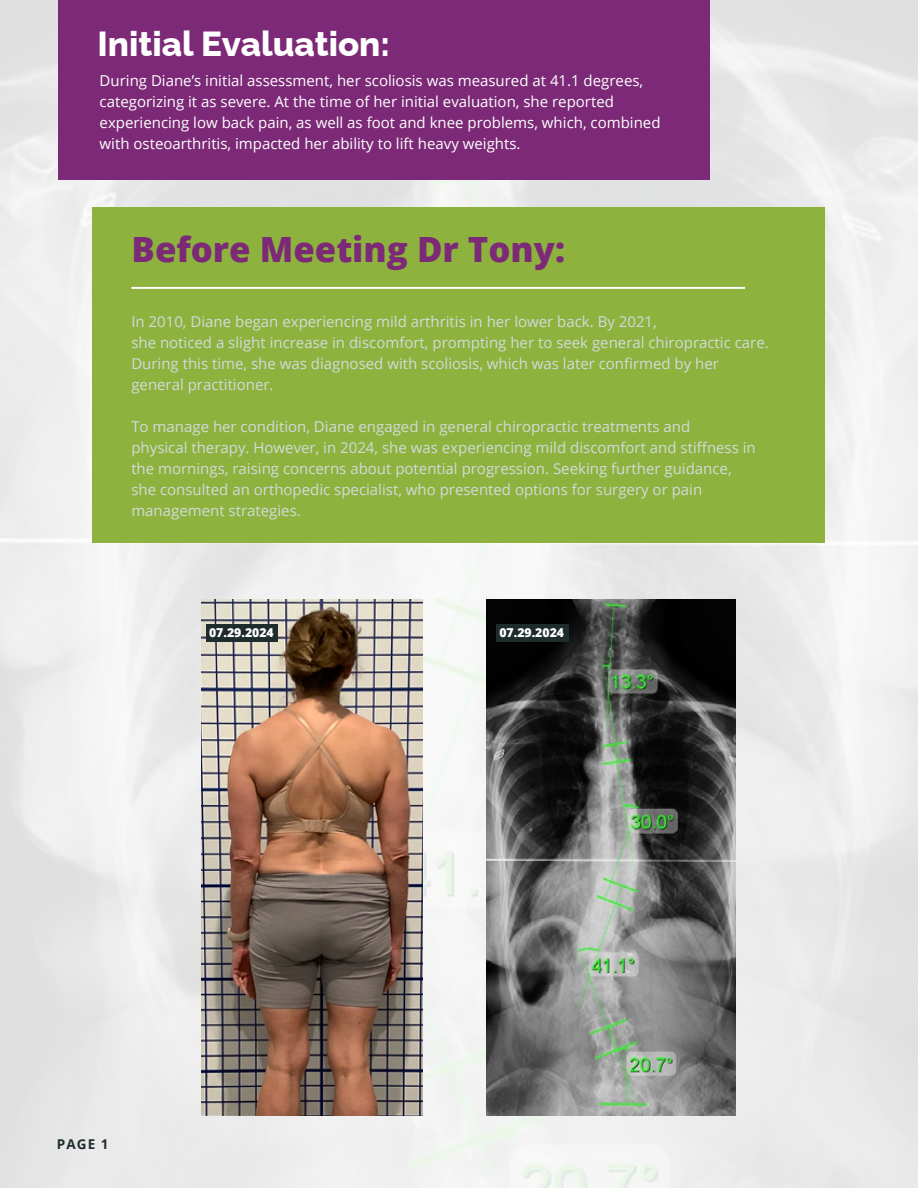
<style>
.page{position:relative;width:918px;height:1188px;background:#fff}
.page>*{position:absolute;margin:0;border:0;box-sizing:border-box;transform-origin:0 0}
.t1{font:800 34.8px "Open Sans";color:#7c2a77}
.t2{font:800 34.8px "Raleway";color:#fff}
.t3{font:15px/21px "Open Sans";color:#d1dbdc}
.t4{font:15px/21px "Open Sans";color:#fff}
.t5{font:700 13.5px "Open Sans";color:#1f2c2e}
.t6{font:800 12.3px "Open Sans";color:#fff}
</style>
<div class="page">
<div style="left:0;top:0;width:918px;height:1188px;background:linear-gradient(to right,#ededed,#ecedec)"></div>
<div style="left:92px;top:207px;width:733px;height:336px;background:#8db33e"></div>
<hr style="left:131px;top:287px;width:614px;height:2px;background:#fff">
<div style="left:58px;top:0;width:652px;height:180px;background:#7c2a77"></div>
<img style="left:201px;top:599px;width:222px;height:517px">
<img style="left:486px;top:599px;width:250px;height:517px">
<div style="left:206px;top:624px;width:72px;height:18px;background:#1f2c2e"></div>
<div style="left:496px;top:624px;width:73px;height:18px;background:#1f2c2e"></div>
<h1 class="t2" style="left:98px;top:17px;width:294px">Initial Evaluation:</h1>
<p class="t4" style="left:100px;top:70px;width:562px">During Diane’s initial assessment, her scoliosis was measured at 41.1 degrees, categorizing it as severe. At the time of her initial evaluation, she reported experiencing low back pain, as well as foot and knee problems, which, combined with osteoarthritis, impacted her ability to lift heavy weights.</p>
<h1 class="t1" style="left:132px;top:222px;width:435px">Before Meeting Dr Tony:</h1>
<p class="t3" style="left:131px;top:310px;width:639px">In 2010, Diane began experiencing mild arthritis in her lower back. By 2021,<br>she noticed a slight increase in discomfort, prompting her to seek general chiropractic care.<br>During this time, she was diagnosed with scoliosis, which was later confirmed by her general practitioner.</p>
<p class="t3" style="left:131px;top:415px;width:626px">To manage her condition, Diane engaged in general chiropractic treatments and<br>physical therapy. However, in 2024, she was experiencing mild discomfort and stiffness in the mornings, raising concerns about potential progression. Seeking further guidance, she consulted an orthopedic specialist, who presented options for surgery or pain management strategies.</p>
<p class="t6" style="left:209px;top:623px;width:66px">07.29.2024</p>
<p class="t6" style="left:499px;top:623px;width:66px">07.29.2024</p>
<p class="t5" style="left:57px;top:1135px;width:53px">PAGE 1</p>
</div>
